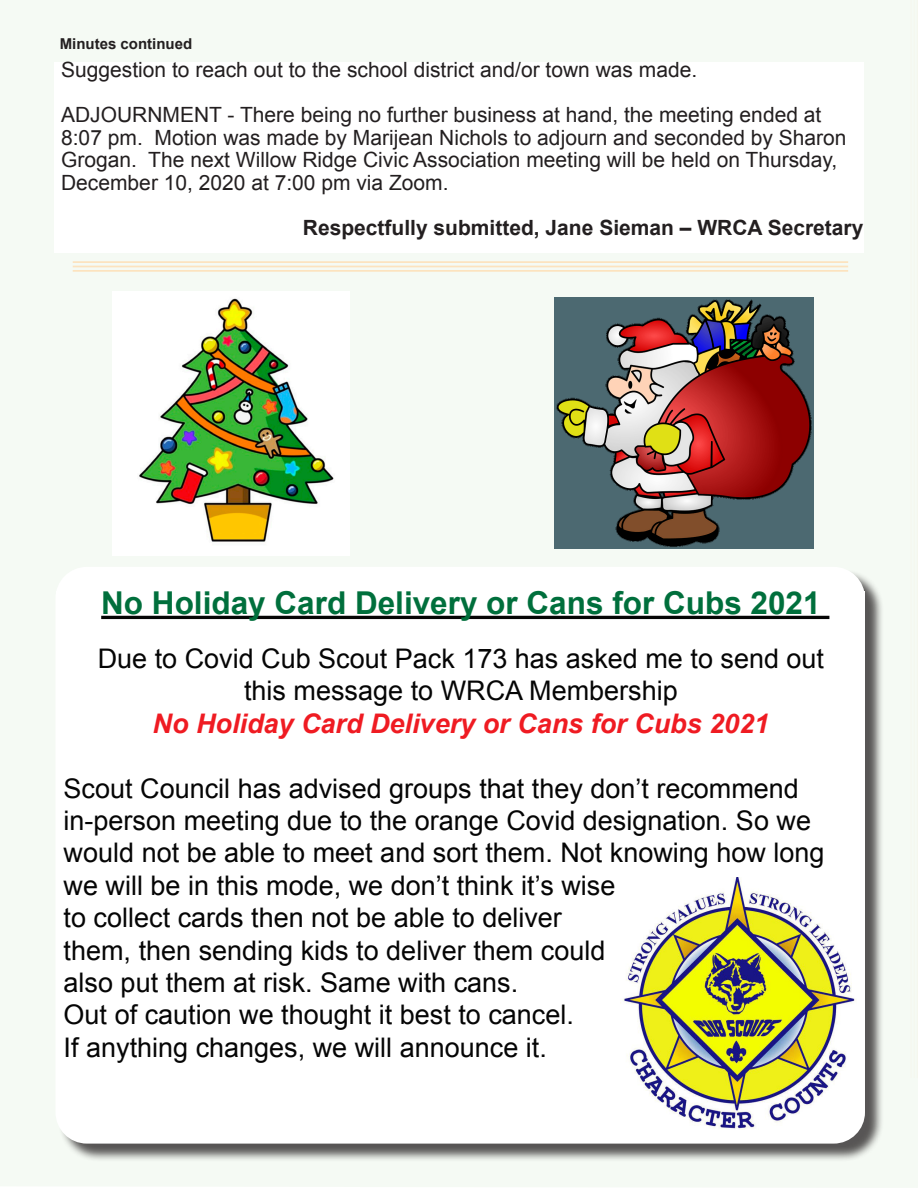
<style>
.page{position:relative;width:918px;height:1188px;background:#f5faf4}
.page>*{position:absolute;margin:0;border:0;box-sizing:border-box;transform-origin:0 0}
.t1{font:700 31.5px "Arial";color:#006f3c}
.t2{font:27px/32.4px "Arial";color:#050505}
.t3{font:italic 700 27px "Arial";color:#ef1b22}
.t4{font:21px/22.5px "Arial";color:#231f20}
.t5{font:700 21px "Arial";color:#231f20}
.t6{font:700 15px "Arial";color:#231f20}
</style>
<div class="page">
<div style="left:58px;top:569px;width:826px;height:594px;background:#231f20;opacity:.75"></div>
<div style="left:56px;top:567px;width:809px;height:577px;background:#fff;border-radius:31px"></div>
<hr style="left:917px;top:0;width:1px;height:1078px;background:#fde2bd">
<hr style="left:914px;top:0;width:1px;height:1078px;background:#fde2bd">
<hr style="left:910px;top:0;width:2px;height:1078px;background:#fde2bd">
<div style="left:57px;top:591px;width:808px;height:30px;background:#fff"></div>
<hr style="left:101px;top:616px;width:728px;height:3px;background:#050505">
<img style="left:622px;top:878px;width:234px;height:252px">
<img style="left:555px;top:298px;width:259px;height:250px">
<img style="left:112px;top:292px;width:237px;height:263px">
<hr style="left:73px;top:261px;width:775px;height:2px;background:#fde2bd">
<hr style="left:73px;top:266px;width:775px;height:1px;background:#fde2bd">
<hr style="left:73px;top:270px;width:775px;height:2px;background:#fde2bd">
<div style="left:54px;top:62px;width:809px;height:191px;background:#fff"></div>
<p class="t6" style="left:60px;top:34px;width:134px">Minutes continued</p>
<p class="t4" style="left:61px;top:59px;width:638px">Suggestion to reach out to the school district and/or town was made.</p>
<p class="t4" style="left:61px;top:104px;width:787px">ADJOURNMENT - There being no further business at hand, the meeting ended at 8:07 pm. Motion was made by Marijean Nichols to adjourn and seconded by Sharon Grogan. The next Willow Ridge Civic Association meeting will be held on Thursday, December 10, 2020 at 7:00 pm via Zoom.</p>
<p class="t5" style="left:303px;top:214px;width:562px">Respectfully submitted, Jane Sieman – WRCA Secretary</p>
<p class="t1" style="left:101px;top:582px;width:721px">No Holiday Card Delivery or Cans for Cubs 2021</p>
<p class="t2" style="left:98px;top:643px;width:728px">Due to Covid Cub Scout Pack 173 has asked me to send out</p>
<p class="t2" style="left:244px;top:675px;width:435px">this message to WRCA Membership</p>
<p class="t3" style="left:153px;top:706px;width:618px">No Holiday Card Delivery or Cans for Cubs 2021</p>
<p class="t2" style="left:64px;top:772px;width:762px">Scout Council has advised groups that they don’t recommend in-person meeting due to the orange Covid designation. So we would not be able to meet and sort them. Not knowing how long we will be in this mode, we don’t think it’s wise<br>to collect cards then not be able to deliver<br>them, then sending kids to deliver them could<br>also put them at risk. Same with cans.</p>
<p class="t2" style="left:64px;top:999px;width:512px">Out of caution we thought it best to cancel.</p>
<p class="t2" style="left:64px;top:1031px;width:485px">If anything changes, we will announce it.</p>
</div>
